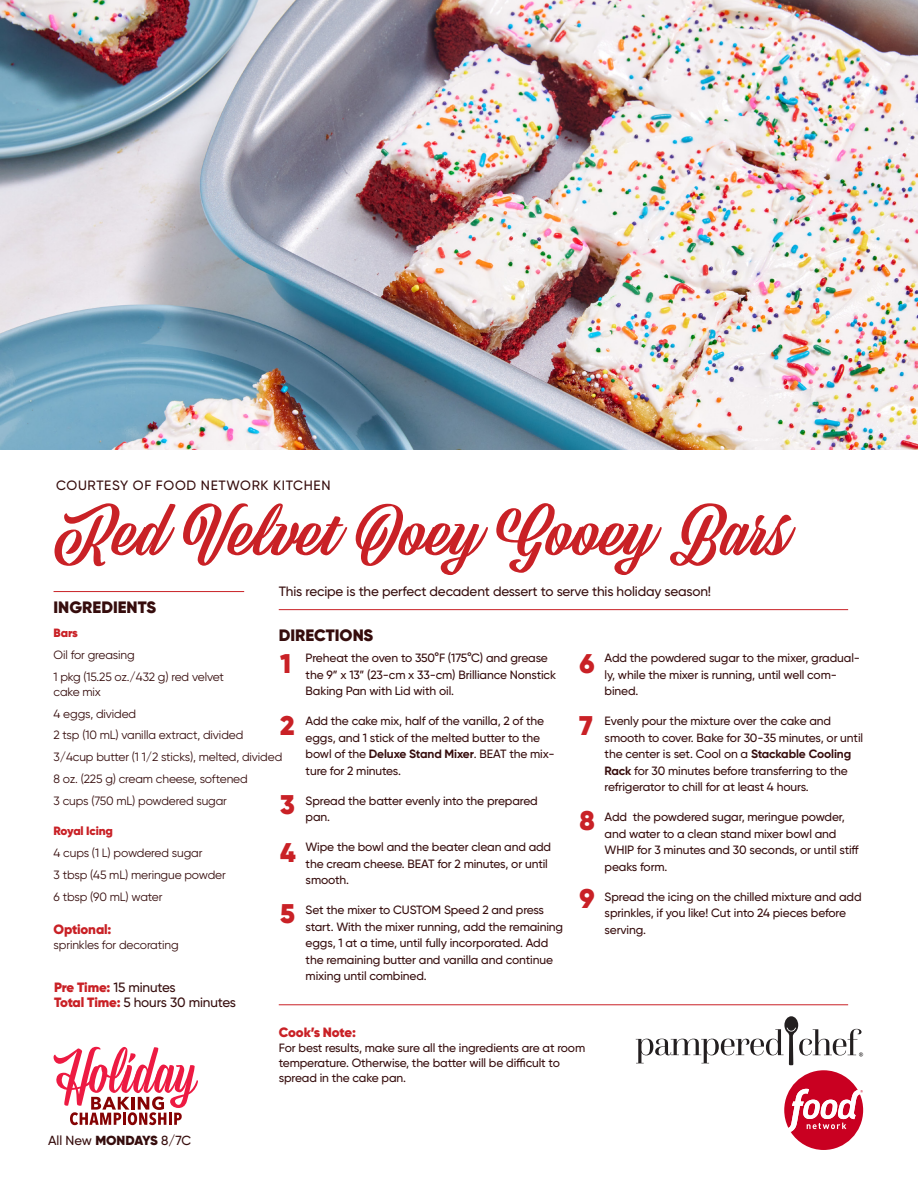
<style>
.page{position:relative;width:918px;height:1188px;background:#fff}
.page>*{position:absolute;margin:0;border:0;box-sizing:border-box;transform-origin:0 0}
.t1{font:61.5px "Viktor Script";letter-spacing:.02em;color:#c92126;scale:1.18 1}
.directions{font:900 27px "Gilroy";color:#c92126}
.t2{font:900 16.5px "Gilroy";color:#360d0d}
.directions-2{font:500 13.5px/15px "Gilroy";letter-spacing:-.01em;color:#360d0d}
.directions-3{font:500 13.5px "Gilroy";letter-spacing:.05em;color:#360d0d}
.directions-4{font:900 13.5px "Gilroy";letter-spacing:-.01em;color:#c92126}
.t3{font:500 13.2px "Gilroy";color:#360d0d}
.directions-5{font:500 12px/16.5px "Gilroy";letter-spacing:-.01em;color:#360d0d}
.ingredients{font:12px/15px "Gilroy";letter-spacing:-.01em;color:#360d0d}
.directions-6{font:12px "Gilroy";letter-spacing:-.01em;color:#360d0d}
.ingredients-2{font:900 12px "Gilroy";letter-spacing:-.01em;color:#c92126}
.s1{font-weight:700}
.s2{font-weight:900;color:#c92126}
.s3{font-weight:900}
</style>
<div class="page">
<svg style="left:53px;top:1047px;width:145px;height:78px"></svg>
<hr style="left:279px;top:609px;width:569px;height:1px;background:#c92126">
<hr style="left:54px;top:591px;width:190px;height:1px;background:#c92126">
<img style="left:0;top:0;width:918px;height:449px">
<hr style="left:279px;top:1004px;width:569px;height:1px;background:#c92126">
<svg style="left:636px;top:1016px;width:227px;height:134px"></svg>
<p class="directions-3" style="left:56px;top:477px;width:276px">COURTESY OF FOOD NETWORK KITCHEN</p>
<p class="t1" style="left:55px;top:498px;width:623px">Red Velvet Ooey Gooey Bars</p>
<p class="t2" style="left:54px;top:597px;width:104px">INGREDIENTS</p>
<p class="directions-2" style="left:279px;top:584px;width:434px">This recipe is the perfect decadent dessert to serve this holiday season!</p>
<p class="ingredients-2" style="left:54px;top:625px;width:26px">Bars</p>
<p class="ingredients" style="left:54px;top:647px;width:83px">Oil for greasing</p>
<p class="ingredients" style="left:54px;top:669px;width:172px">1 pkg (15.25 oz./432 g) red velvet cake mix</p>
<p class="ingredients" style="left:54px;top:706px;width:84px">4 eggs, divided</p>
<p class="ingredients" style="left:54px;top:727px;width:191px">2 tsp (10 mL) vanilla extract, divided</p>
<p class="ingredients" style="left:54px;top:749px;width:230px">3/4cup butter (1 1/2 sticks), melted, divided</p>
<p class="ingredients" style="left:54px;top:771px;width:196px">8 oz. (225 g) cream cheese, softened</p>
<p class="ingredients" style="left:54px;top:793px;width:175px">3 cups (750 mL) powdered sugar</p>
<p class="ingredients-2" style="left:54px;top:823px;width:61px">Royal Icing</p>
<p class="ingredients" style="left:54px;top:845px;width:150px">4 cups (1 L) powdered sugar</p>
<p class="ingredients" style="left:54px;top:867px;width:174px">3 tbsp (45 mL) meringue powder</p>
<p class="ingredients" style="left:54px;top:889px;width:111px">6 tbsp (90 mL) water</p>
<p class="directions-4" style="left:54px;top:921px;width:59px">Optional:</p>
<p class="directions-6" style="left:54px;top:938px;width:127px">sprinkles for decorating</p>
<p class="t2" style="left:279px;top:625px;width:96px">DIRECTIONS</p>
<p class="directions-5" style="left:306px;top:650px;width:252px">Preheat the oven to 350°F (175°C) and grease the 9” x 13” (23-cm x 33-cm) Brilliance Nonstick<br>Baking Pan with Lid with oil.</p>
<p class="directions-5" style="left:306px;top:713px;width:251px">Add the cake mix, half of the vanilla, 2 of the eggs, and 1 stick of the melted butter to the bowl of the <span class="s1">Deluxe Stand Mixer</span>. BEAT the mix&shy;ture for 2 minutes.</p>
<p class="directions-5" style="left:306px;top:792px;width:234px">Spread the batter evenly into the prepared pan.</p>
<p class="directions-5" style="left:306px;top:839px;width:247px">Wipe the bowl and the beater clean and add the cream cheese. BEAT for 2 minutes, or until smooth.</p>
<p class="directions-5" style="left:306px;top:902px;width:259px">Set the mixer to CUSTOM Speed 2 and press start. With the mixer running, add the remaining eggs, 1 at a time, until fully incorporated. Add the remaining butter and vanilla and continue mixing until combined.</p>
<p class="directions" style="left:280px;top:647px;width:13px">1</p>
<p class="directions" style="left:280px;top:708px;width:16px">2</p>
<p class="directions" style="left:280px;top:787px;width:16px">3</p>
<p class="directions" style="left:280px;top:836px;width:17px">4</p>
<p class="directions" style="left:280px;top:896px;width:16px">5</p>
<p class="directions-2" style="left:54px;top:979px;width:184px"><span class="s2">Pre Time:</span> 15 minutes<br><span class="s2">Total Time:</span> 5 hours 30 minutes</p>
<p class="directions" style="left:580px;top:646px;width:17px">6</p>
<p class="directions" style="left:580px;top:708px;width:15px">7</p>
<p class="directions" style="left:580px;top:804px;width:17px">8</p>
<p class="directions" style="left:580px;top:881px;width:17px">9</p>
<p class="directions-4" style="left:279px;top:1024px;width:79px">Cook’s Note:</p>
<p class="directions-5" style="left:279px;top:1040px;width:308px;line-height:15px">For best results, make sure all the ingredients are at room temperature. Otherwise, the batter will be difficult to spread in the cake pan.</p>
<p class="directions-5" style="left:605px;top:650px;width:257px">Add the powdered sugar to the mixer, gradual&shy;ly, while the mixer is running, until well com&shy;bined.</p>
<p class="directions-5" style="left:605px;top:713px;width:260px">Evenly pour the mixture over the cake and smooth to cover. Bake for 30-35 minutes, or until the center is set. Cool on a <span class="s1">Stackable Cooling Rack</span> for 30 minutes before transferring to the refrigerator to chill for at least 4 hours.</p>
<p class="directions-5" style="left:605px;top:809px;width:256px">Add the powdered sugar, meringue powder, and water to a clean stand mixer bowl and WHIP for 3 minutes and 30 seconds, or until stiff peaks form.</p>
<p class="directions-5" style="left:605px;top:888px;width:259px">Spread the icing on the chilled mixture and add sprinkles, if you like! Cut into 24 pieces before serving.</p>
<p class="t3" style="left:48px;top:1132px;width:145px">All New <span class="s3">MONDAYS</span> 8/7C</p>
</div>
